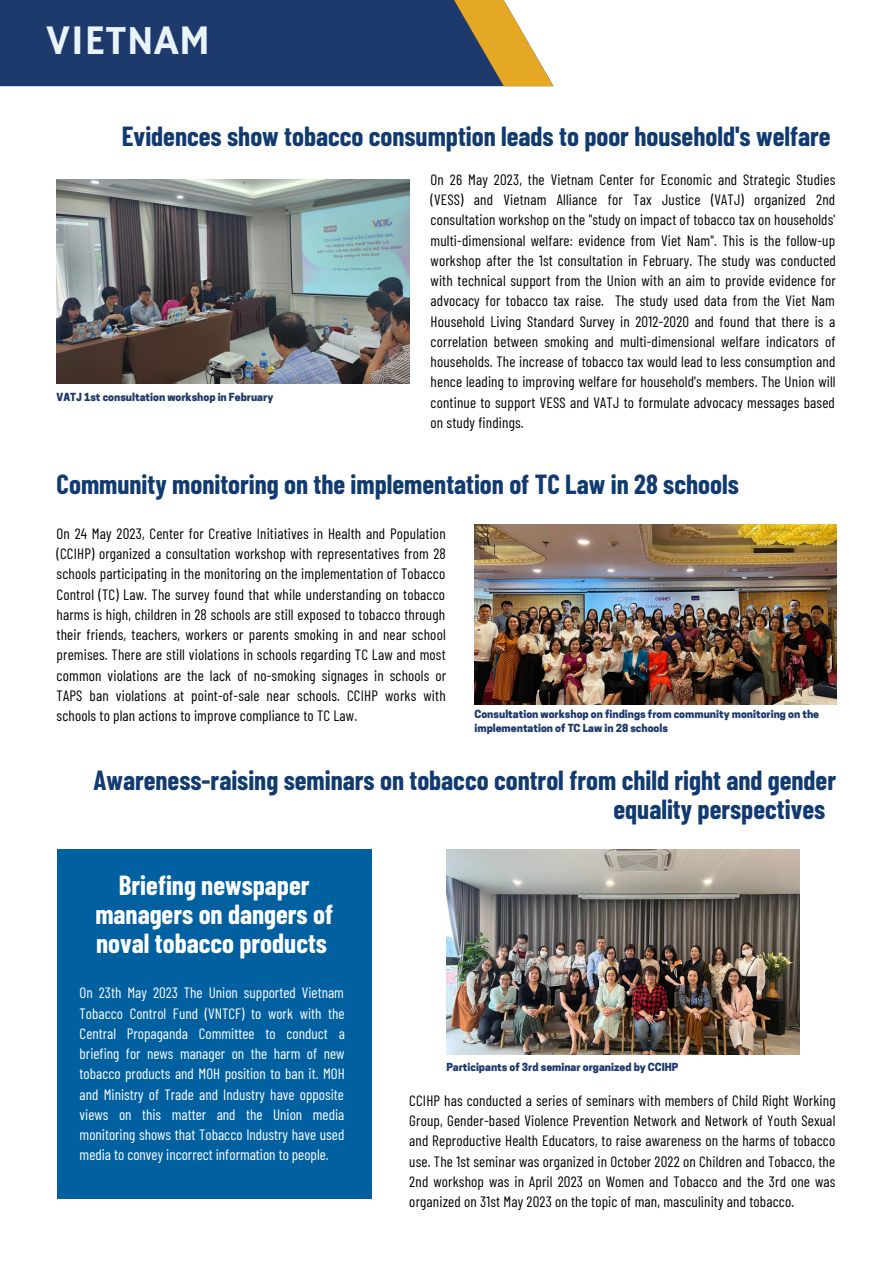
<style>
.page{position:relative;width:893px;height:1264px;background:#fff}
.page>*{position:absolute;margin:0;border:0;box-sizing:border-box;transform-origin:0 0}
.t1{font:42px "Hammersmith One";color:#e8f3fa}
.t2{font:700 27px/29.2px "Barlow Condensed";color:#113b70}
.t3{font:700 27px/29.2px "Barlow Condensed";color:#fff;text-align:center}
.t4{font:15px/20.2px "Barlow Condensed";letter-spacing:.01em;color:#000;text-align:justify}
.t5{font:15px/20.2px "Barlow Condensed";color:#fff;text-align:justify}
.t6{font:800 10.5px/14px "Cooper Hewitt";color:#1e3a6c}
</style>
<div class="page">
<div style="left:0;top:0;width:348px;height:86px;background:#1e3a6c"></div>
<svg style="left:348px;top:0;width:205px;height:86px;background:#686b6b"></svg>
<img style="left:57px;top:179px;width:353px;height:205px">
<img style="left:474px;top:524px;width:362px;height:180px">
<img style="left:446px;top:849px;width:353px;height:205px">
<div style="left:57px;top:849px;width:314px;height:349px;background:#0060a0"></div>
<p class="t1" style="left:46px;top:16px;width:166px">VIETNAM</p>
<p class="t2" style="left:122px;top:120px;width:710px">Evidences show tobacco consumption leads to poor household's welfare</p>
<p class="t6" style="left:57px;top:391px;width:218px">VATJ 1st consultation workshop in February</p>
<p class="t4" style="left:430px;top:169px;width:407px">On 26 May 2023, the Vietnam Center for Economic and Strategic Studies (VESS) and Vietnam Alliance for Tax Justice (VATJ) organized 2nd consultation workshop on the "study on impact of tobacco tax on households' multi-dimensional welfare: evidence from Viet Nam". This is the follow-up workshop after the 1st consultation in February. The study was conducted with technical support from the Union with an aim to provide evidence for advocacy for tobacco tax raise. The study used data from the Viet Nam Household Living Standard Survey in 2012-2020 and found that there is a correlation between smoking and multi-dimensional welfare indicators of households. The increase of tobacco tax would lead to less consumption and hence leading to improving welfare for household's members. The Union will continue to support VESS and VATJ to formulate advocacy messages based on study findings.</p>
<p class="t2" style="left:57px;top:468px;width:683px">Community monitoring on the implementation of TC Law in 28 schools</p>
<p class="t4" style="left:57px;top:522px;width:391px">On 24 May 2023, Center for Creative Initiatives in Health and Population (CCIHP) organized a consultation workshop with representatives from 28 schools participating in the monitoring on the implementation of Tobacco Control (TC) Law. The survey found that while understanding on tobacco harms is high, children in 28 schools are still exposed to tobacco through their friends, teachers, workers or parents smoking in and near school premises. There are still violations in schools regarding TC Law and most common violations are the lack of no-smoking signages in schools or TAPS ban violations at point-of-sale near schools. CCIHP works with schools to plan actions to improve compliance to TC Law.</p>
<p class="t6" style="left:474px;top:708px;width:346px">Consultation workshop on findings from community monitoring on the implementation of TC Law in 28 schools</p>
<p class="t2" style="left:613px;top:764px;width:224px;text-indent:-520px">Awareness-raising seminars on tobacco control from child right and gender equality perspectives</p>
<p class="t3" style="left:95px;top:869px;width:239px">Briefing newspaper managers on dangers of noval tobacco products</p>
<p class="t5" style="left:80px;top:982px;width:267px">On 23th May 2023 The Union supported Vietnam Tobacco Control Fund (VNTCF) to work with the Central Propaganda Committee to conduct a briefing for news manager on the harm of new tobacco products and MOH position to ban it. MOH and Ministry of Trade and Industry have opposite views on this matter and the Union media monitoring shows that Tobacco Industry have used media to convey incorrect information to people.</p>
<p class="t6" style="left:446px;top:1061px;width:233px">Participants of 3rd seminar organized by CCIHP</p>
<p class="t4" style="left:409px;top:1089px;width:428px">CCIHP has conducted a series of seminars with members of Child Right Working Group, Gender-based Violence Prevention Network and Network of Youth Sexual and Reproductive Health Educators, to raise awareness on the harms of tobacco use. The 1st seminar was organized in October 2022 on Children and Tobacco, the 2nd workshop was in April 2023 on Women and Tobacco and the 3rd one was organized on 31st May 2023 on the topic of man, masculinity and tobacco.</p>
</div>
